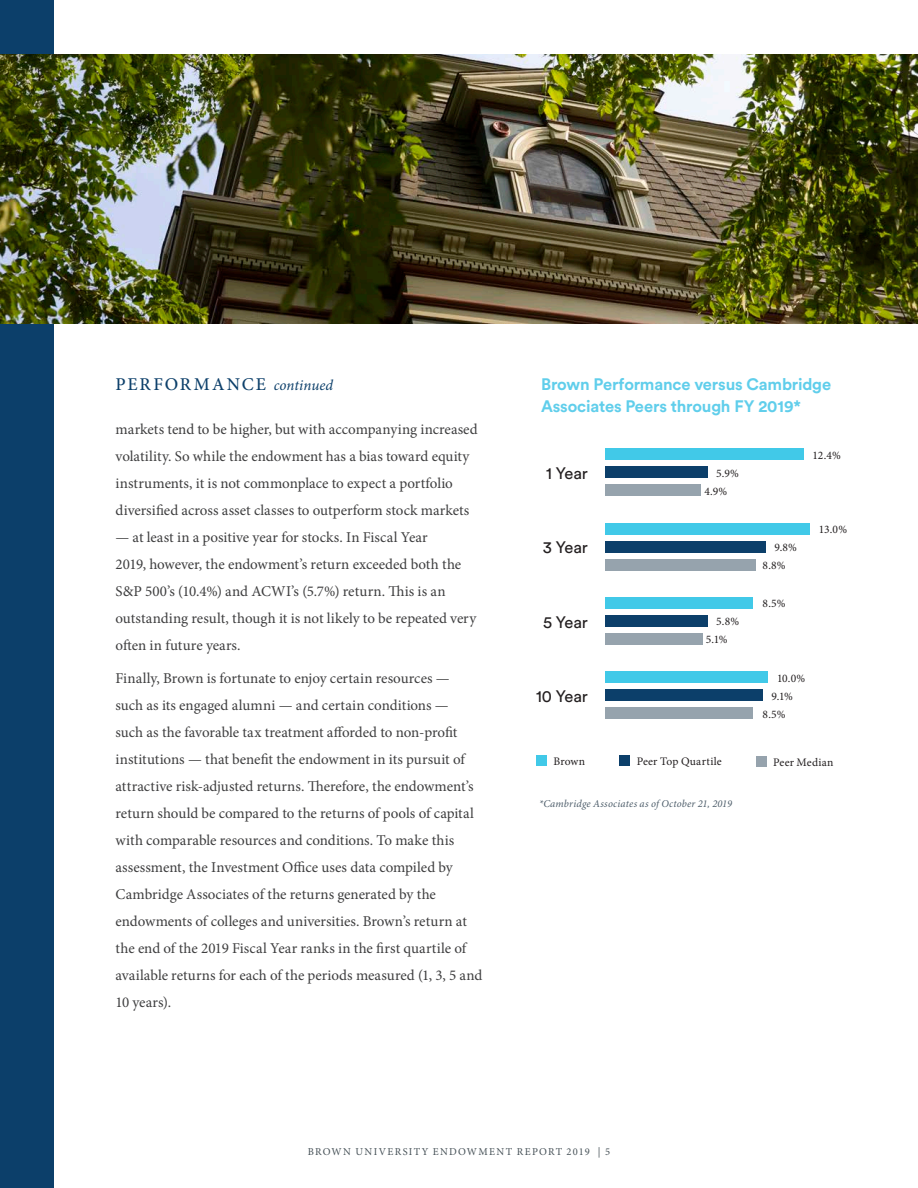
<style>
.page{position:relative;width:918px;height:1188px;background:#fff}
.page>*{position:absolute;margin:0;border:0;box-sizing:border-box;transform-origin:0 0}
.t1{font:500 18px "Minion Pro";letter-spacing:.11em;color:#0c3f6a}
.t2{font:700 16.5px/22.5px "Circular Std";letter-spacing:-.01em;color:#60ceeb}
.t3{font:16.5px "Circular Std";letter-spacing:-.015em;color:#231f20}
.t4{font:15px/27px "Minion Pro";letter-spacing:-.01em;color:#3e3e3f}
.t5{font:11.55px "Minion Pro";letter-spacing:-.01em;color:#231f20}
.t6{font:italic 10.5px "Minion Pro";letter-spacing:.02em;color:#4d5d6a}
.t7{font:10.5px "Minion Pro";letter-spacing:.125em;color:#465157}
.s1{font-weight:400;font-style:italic;font-size:15px}
</style>
<div class="page">
<div style="left:605px;top:671px;width:163px;height:12px;background:#41c9e8"></div>
<div style="left:605px;top:689px;width:158px;height:12px;background:#0c3f6a"></div>
<div style="left:605px;top:707px;width:148px;height:12px;background:#96a3ad"></div>
<div style="left:605px;top:615px;width:103px;height:12px;background:#0c3f6a"></div>
<div style="left:605px;top:633px;width:98px;height:12px;background:#96a3ad"></div>
<div style="left:605px;top:523px;width:205px;height:12px;background:#41c9e8"></div>
<div style="left:605px;top:541px;width:161px;height:12px;background:#0c3f6a"></div>
<div style="left:605px;top:559px;width:150px;height:12px;background:#96a3ad"></div>
<div style="left:0;top:0;width:54px;height:1188px;background:#0c3f6a"></div>
<div style="left:605px;top:448px;width:199px;height:12px;background:#41c9e8"></div>
<div style="left:605px;top:466px;width:103px;height:12px;background:#0c3f6a"></div>
<div style="left:605px;top:484px;width:96px;height:12px;background:#96a3ad"></div>
<div style="left:605px;top:597px;width:148px;height:12px;background:#41c9e8"></div>
<div style="left:536px;top:755px;width:11px;height:11px;background:#41c9e8"></div>
<div style="left:619px;top:755px;width:11px;height:11px;background:#0c3f6a"></div>
<div style="left:756px;top:756px;width:10px;height:11px;background:#96a3ad"></div>
<img style="left:0;top:54px;width:918px;height:270px">
<p class="t1" style="left:116px;top:373px;width:219px">PERFORMANCE <span class="s1">continued</span></p>
<p class="t4" style="left:116px;top:415px;width:364px">markets tend to be higher, but with accompanying increased volatility. So while the endowment has a bias toward equity instruments, it is not commonplace to expect a portfolio diversified across asset classes to outperform stock markets</p>
<p class="t4" style="left:116px;top:523px;width:363px">— at least in a positive year for stocks. In Fiscal Year<br>2019, however, the endowment’s return exceeded both the S&amp;P 500’s (10.4%) and ACWI’s (5.7%) return. This is an outstanding result, though it is not likely to be repeated very often in future years.</p>
<p class="t4" style="left:116px;top:665px;width:368px">Finally, Brown is fortunate to enjoy certain resources —<br>such as its engaged alumni — and certain conditions —<br>such as the favorable tax treatment afforded to non-profit institutions — that benefit the endowment in its pursuit of attractive risk-adjusted returns. Therefore, the endowment’s return should be compared to the returns of pools of capital with comparable resources and conditions. To make this assessment, the Investment Office uses data compiled by Cambridge Associates of the returns generated by the endowments of colleges and universities. Brown’s return at the end of the 2019 Fiscal Year ranks in the first quartile of available returns for each of the periods measured (1, 3, 5 and 10 years).</p>
<p class="t2" style="left:541px;top:372px;width:292px">Brown Performance versus Cambridge<br>Associates Peers through FY 2019*</p>
<p class="t5" style="left:812px;top:447px;width:30px">12.4%</p>
<p class="t3" style="left:546px;top:463px;width:43px">1 Year</p>
<p class="t5" style="left:716px;top:465px;width:24px">5.9%</p>
<p class="t5" style="left:704px;top:483px;width:24px">4.9%</p>
<p class="t5" style="left:819px;top:521px;width:30px">13.0%</p>
<p class="t3" style="left:543px;top:538px;width:46px">3 Year</p>
<p class="t5" style="left:774px;top:539px;width:24px">9.8%</p>
<p class="t5" style="left:763px;top:557px;width:24px">8.8%</p>
<p class="t5" style="left:763px;top:596px;width:24px">8.5%</p>
<p class="t3" style="left:543px;top:612px;width:46px">5 Year</p>
<p class="t5" style="left:716px;top:614px;width:24px">5.8%</p>
<p class="t5" style="left:706px;top:632px;width:23px">5.1%</p>
<p class="t3" style="left:536px;top:686px;width:53px">10 Year</p>
<p class="t5" style="left:777px;top:670px;width:30px">10.0%</p>
<p class="t5" style="left:771px;top:688px;width:23px">9.1%</p>
<p class="t5" style="left:763px;top:706px;width:24px">8.5%</p>
<p class="t5" style="left:554px;top:753px;width:33px">Brown</p>
<p class="t5" style="left:637px;top:753px;width:87px">Peer Top Quartile</p>
<p class="t5" style="left:773px;top:754px;width:62px">Peer Median</p>
<p class="t6" style="left:539px;top:798px;width:195px">*Cambridge Associates as of October 21, 2019</p>
<p class="t7" style="left:308px;top:1145px;width:304px">BROWN UNIVERSITY ENDOWMENT REPORT 2019 | 5</p>
</div>
